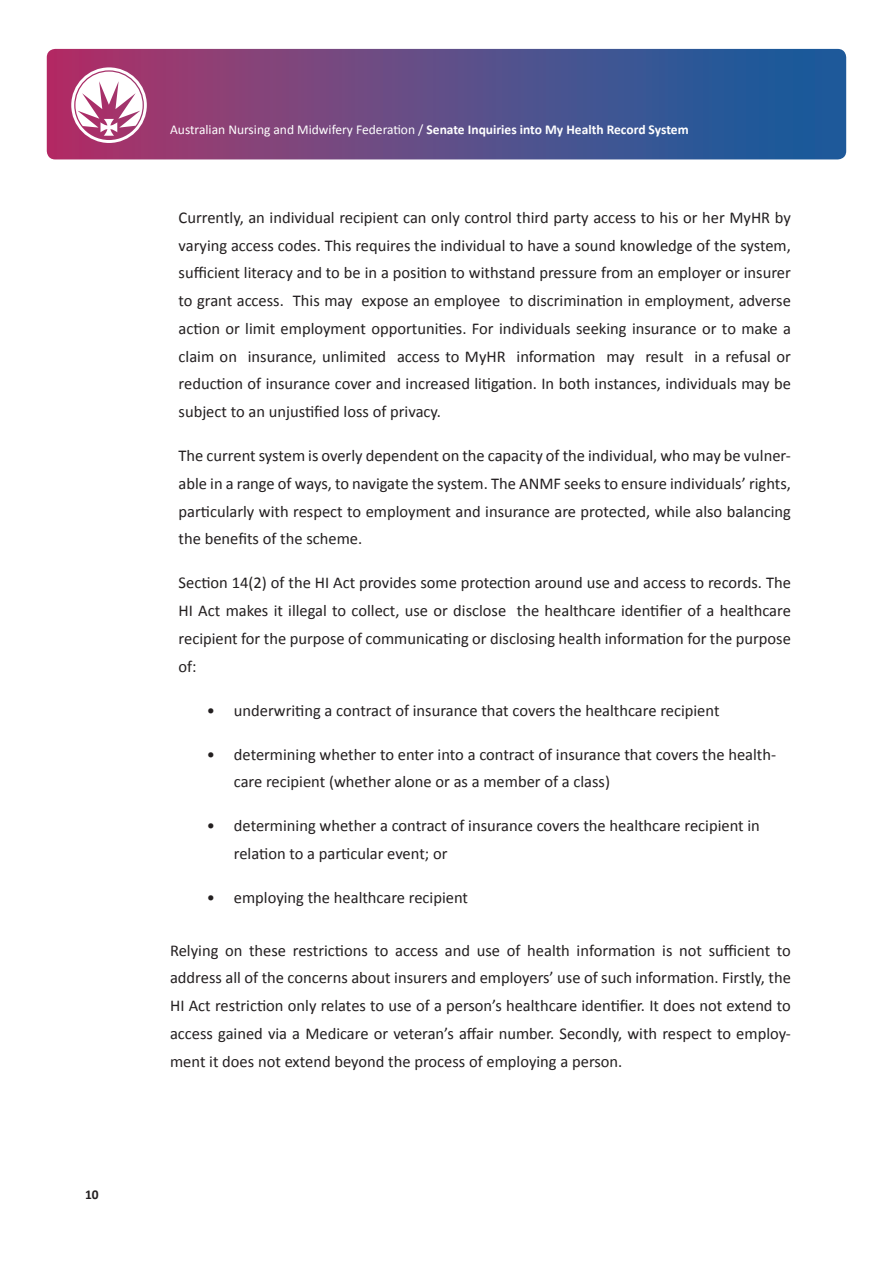
<style>
.page{position:relative;width:893px;height:1263px;background:#fff}
.page>*{position:absolute;margin:0;border:0;box-sizing:border-box;transform-origin:0 0}
.t1{font:16.5px/27.8px "Calibri";color:#231f20;text-align:justify}
.t2{font:13.5px "Calibri";color:#fff}
.t3{font:700 13.5px "Calibri";color:#231f20}
.s1{font-weight:700}
</style>
<div class="page">
<div style="left:47px;top:49px;width:799px;height:110px;background:linear-gradient(to right,#b03569,#1061a2);border-radius:9px"></div>
<svg style="left:71px;top:67px;width:76px;height:76px"></svg>
<p class="t3" style="left:85px;top:1186px;width:15px">10</p>
<p class="t2" style="left:170px;top:121px;width:520px">Australian Nursing and Midwifery Federation / <span class="s1">Senate Inquiries into My Health Record System</span></p>
<p class="t1" style="left:179px;top:204px;width:614px">Currently, an individual recipient can only control third party access to his or her MyHR by varying access codes. This requires the individual to have a sound knowledge of the system, sufficient literacy and to be in a position to withstand pressure from an employer or insurer to grant access. This may expose an employee to discrimination in employment, adverse action or limit employment opportunities. For individuals seeking insurance or to make a claim on insurance, unlimited access to MyHR information may result in a refusal or reduction of insurance cover and increased litigation. In both instances, individuals may be subject to an unjustified loss of privacy.</p>
<p class="t1" style="left:179px;top:442px;width:614px">The current system is overly dependent on the capacity of the individual, who may be vulner&shy;able in a range of ways, to navigate the system. The ANMF seeks to ensure individuals’ rights, particularly with respect to employment and insurance are protected, while also balancing the benefits of the scheme.</p>
<p class="t1" style="left:179px;top:569px;width:614px">Section 14(2) of the HI Act provides some protection around use and access to records. The HI Act makes it illegal to collect, use or disclose the healthcare identifier of a healthcare recipient for the purpose of communicating or disclosing health information for the purpose of:</p>
<p class="t1" style="left:207px;top:696px;width:514px">• underwriting a contract of insurance that covers the healthcare recipient</p>
<p class="t1" style="left:234px;top:740px;width:544px;text-indent:-27px">• determining whether to enter into a contract of insurance that covers the health&shy;care recipient (whether alone or as a member of a class)</p>
<p class="t1" style="left:234px;top:812px;width:528px;text-indent:-27px">• determining whether a contract of insurance covers the healthcare recipient in relation to a particular event; or</p>
<p class="t1" style="left:207px;top:884px;width:263px">• employing the healthcare recipient</p>
<p class="t1" style="left:170px;top:936px;width:622px">Relying on these restrictions to access and use of health information is not sufficient to address all of the concerns about insurers and employers’ use of such information. Firstly, the HI Act restriction only relates to use of a person’s healthcare identifier. It does not extend to access gained via a Medicare or veteran’s affair number. Secondly, with respect to employ&shy;ment it does not extend beyond the process of employing a person.</p>
</div>
